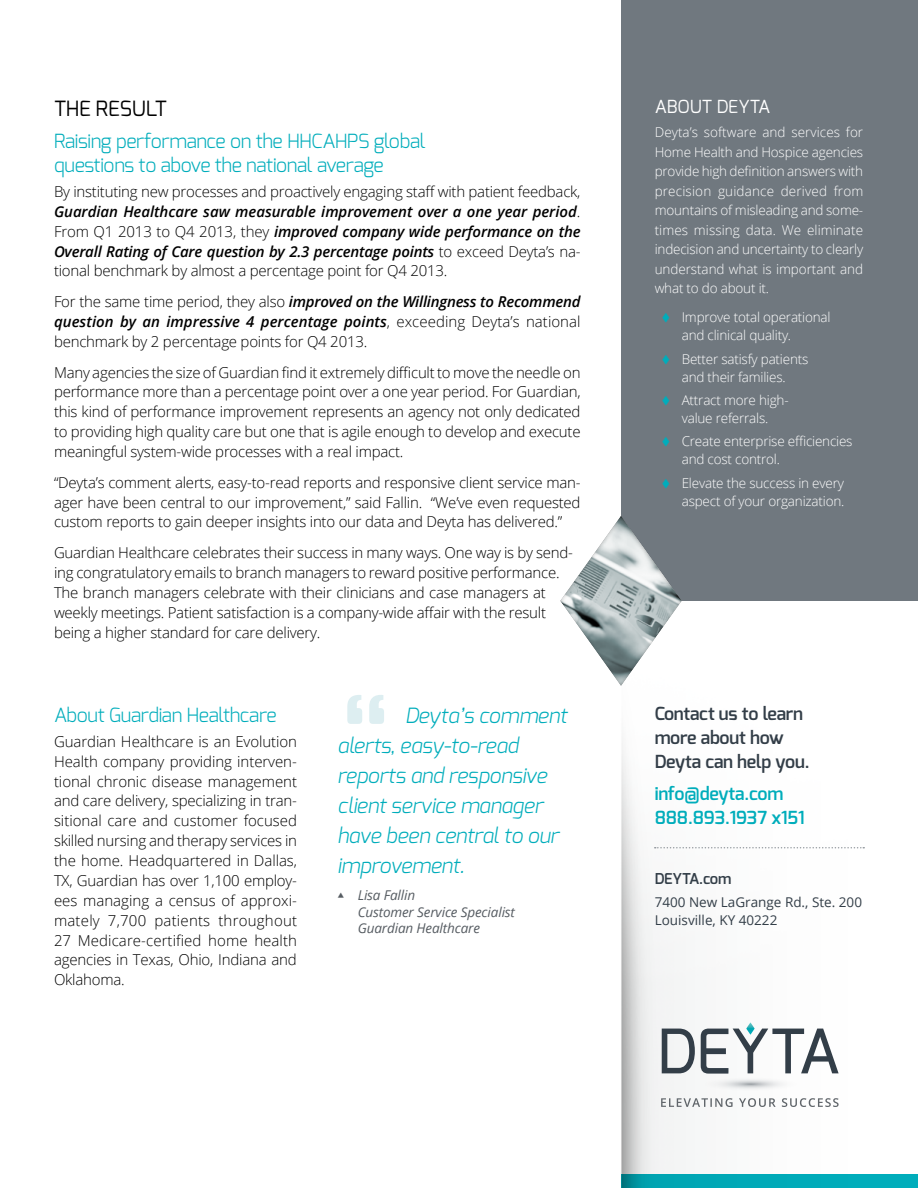
<style>
.page{position:relative;width:918px;height:1188px;background:#fff}
.page>*{position:absolute;margin:0;border:0;box-sizing:border-box;transform-origin:0 0}
.t1{font:135px "Exo";color:#ddeef1}
.t2{font:italic 300 21px/30px "Exo";letter-spacing:-.01em;color:#00adbb}
.t3{font:21px "Exo";letter-spacing:-.01em;color:#000}
.t4{font:300 19.5px/24px "Exo";letter-spacing:-.02em;color:#00adbb}
.t5{font:600 18px/24px "Exo";letter-spacing:-.01em;color:#333e48}
.t6{font:600 18px/24px "Exo";letter-spacing:-.01em;color:#00adbb}
.t7{font:18px "Exo";color:#fff}
.t8{font:300 15px/19.8px "Open Sans";letter-spacing:-.015em;color:#000;text-align:justify}
.t9{font:600 15px "Exo";letter-spacing:-.02em;color:#333e48}
.t10{font:300 13.5px/19.5px "Open Sans";letter-spacing:-.015em;color:#fff}
.t11{font:italic 13.5px/16.5px "Open Sans";letter-spacing:-.01em;color:#565c62}
.t12{font:13.5px/18px "Open Sans";color:#333e48}
.s1{font-weight:600;font-style:italic}
.s2{font-family:"Combi Numerals Pro";font-style:normal}
</style>
<div class="page">
<img style="left:621px;top:740px;width:244px;height:434px">
<div style="left:621px;top:1174px;width:297px;height:14px;background:#00adbb"></div>
<svg style="left:661px;top:1023px;width:178px;height:84px"></svg>
<div style="left:621px;top:0;width:297px;height:601px;background:#70787f"></div>
<div style="left:547px;top:504px;width:148px;height:183px;background:#000;opacity:.3"></div>
<svg style="left:655px;top:847px;width:209px;height:1px"></svg>
<h2 class="t3" style="left:54px;top:95px;width:114px">THE RESULT</h2>
<h3 class="t4" style="left:54px;top:129px;width:373px">Raising performance on the HHCAHPS global questions to above the national average</h3>
<p class="t8" style="left:54px;top:181px;width:528px">By instituting new processes and proactively engaging staff with patient feedback, <span class="s1">Guardian Healthcare saw measurable improvement over a one year period</span>.<br>From Q1 2013 to Q4 2013, they <span class="s1">improved company wide performance on the Overall Rating of Care question by 2.3 percentage points</span> to exceed Deyta’s na&shy;tional benchmark by almost a percentage point for Q4 2013.</p>
<p class="t8" style="left:54px;top:291px;width:528px">For the same time period, they also <span class="s1">improved on the Willingness to Recommend question by an impressive 4 percentage points</span>, exceeding Deyta’s national benchmark by 2 percentage points for Q4 2013.</p>
<p class="t8" style="left:54px;top:362px;width:528px">Many agencies the size of Guardian find it extremely difficult to move the needle on performance more than a percentage point over a one year period. For Guardian, this kind of performance improvement represents an agency not only dedicated to providing high quality care but one that is agile enough to develop and execute meaningful system-wide processes with a real impact.</p>
<p class="t8" style="left:54px;top:472px;width:528px">“Deyta’s comment alerts, easy-to-read reports and responsive client service man&shy;ager have been central to our improvement,” said Fallin. “We’ve even requested custom reports to gain deeper insights into our data and Deyta has delivered.”</p>
<p class="t8" style="left:54px;top:542px;width:521px;text-align:left">Guardian Healthcare celebrates their success in many ways. One way is by send&shy;ing congratulatory emails to branch managers to reward positive performance.<br>The branch managers celebrate with their clinicians and case managers at weekly meetings. Patient satisfaction is a company-wide affair with the result being a higher standard for care delivery.</p>
<h3 class="t4" style="left:54px;top:702px;width:224px">About Guardian Healthcare</h3>
<p class="t8" style="left:54px;top:731px;width:245px">Guardian Healthcare is an Evolution Health company providing interven&shy;tional chronic disease management and care delivery, specializing in tran&shy;sitional care and customer focused skilled nursing and therapy services in the home. Headquartered in Dallas, TX, Guardian has over 1,100 employ&shy;ees managing a census of approxi&shy;mately 7,700 patients throughout 27 Medicare-certified home health agencies in Texas, Ohio, Indiana and Oklahoma.</p>
<h1 class="t1" style="left:337px;top:660px;width:58px">“</h1>
<h2 class="t2" style="left:338px;top:700px;width:231px;text-indent:67px">Deyta’s comment alerts, easy-to-read reports and responsive client service manager have been central to our improvement.</h2>
<p class="t11" style="left:358px;top:887px;width:159px;text-indent:-20px"><span class="s2">Õ</span> Lisa Fallin<br>Customer Service Specialist<br>Guardian Healthcare</p>
<p class="t7" style="left:655px;top:94px;width:117px">ABOUT DEYTA</p>
<p class="t10" style="left:655px;top:122px;width:210px;text-align:justify">Deyta’s software and services for Home Health and Hospice agencies provide high definition answers with precision guidance derived from mountains of misleading and some&shy;times missing data. We eliminate indecision and uncertainty to clearly understand what is important and what to do about it.</p>
<p class="t10" style="left:682px;top:308px;width:150px;line-height:18px">Improve total operational and clinical quality.</p>
<p class="t10" style="left:682px;top:349px;width:128px;line-height:18px">Better satisfy patients and their families.</p>
<p class="t10" style="left:682px;top:391px;width:108px;line-height:18px">Attract more high&shy;value referrals.</p>
<p class="t10" style="left:682px;top:432px;width:172px;line-height:18px">Create enterprise efficiencies and cost control.</p>
<p class="t10" style="left:682px;top:474px;width:164px;line-height:18px">Elevate the success in every aspect of your organization.</p>
<p class="t5" style="left:655px;top:701px;width:156px">Contact us to learn more about how<br>Deyta can help you.</p>
<p class="t6" style="left:655px;top:782px;width:152px">info@deyta.com<br>888.893.1937 x151</p>
<p class="t9" style="left:655px;top:869px;width:78px">DEYTA.com</p>
<p class="t12" style="left:655px;top:893px;width:209px">7400 New LaGrange Rd., Ste. 200<br>Louisville, KY 40222</p>
</div>
